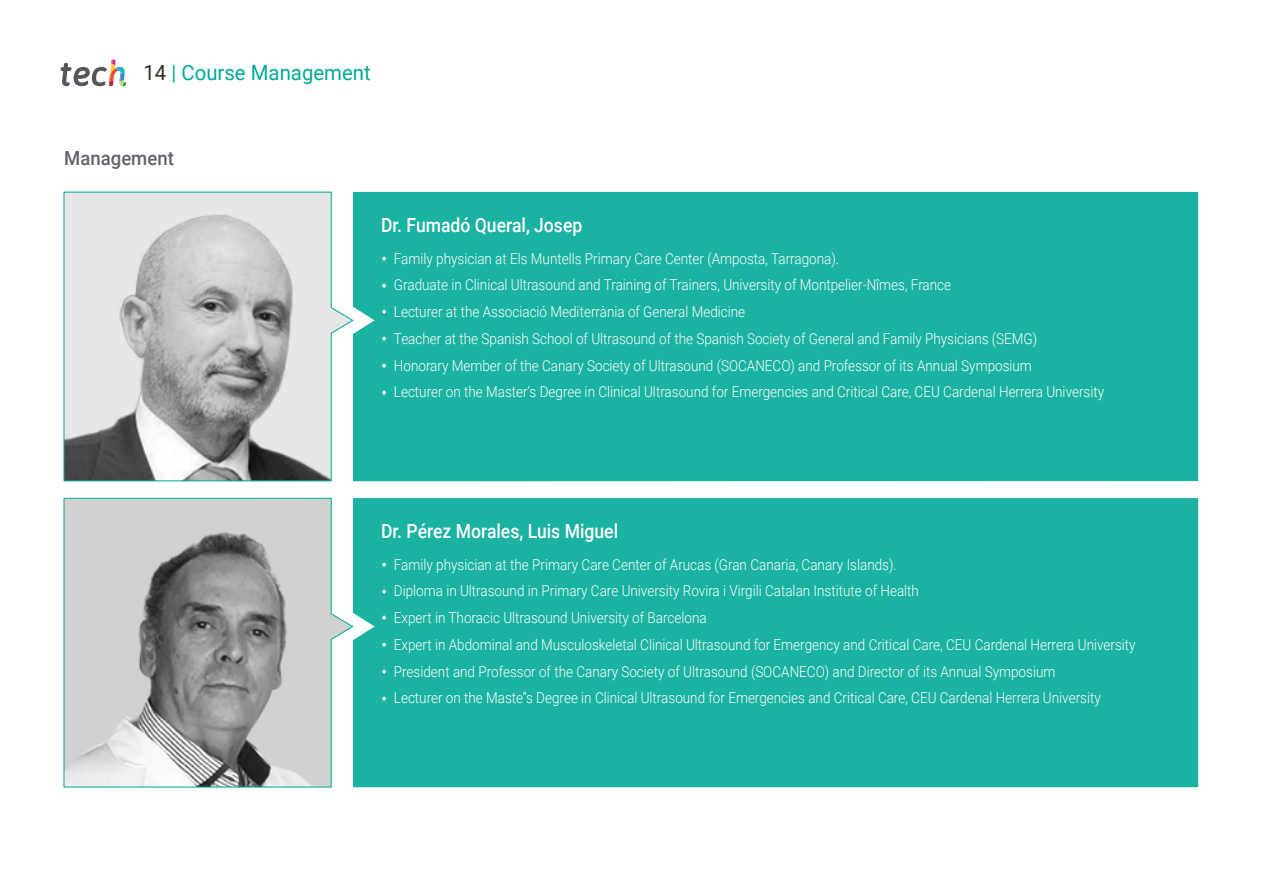
<style>
.page{position:relative;width:1263px;height:893px;background:#fff}
.page>*{position:absolute;margin:0;border:0;box-sizing:border-box;transform-origin:0 0}
.t1{font:21px "Roboto";color:#00aa97}
.t2{font:500 19.5px "Roboto";color:#fff;scale:.9 1}
.t3{font:500 19.5px "Roboto";color:#61646a;scale:.95 1}
.t4{font:300 15px/26.7px "Roboto";color:#fff;scale:.9 1}
.s1{color:#312e20}
</style>
<div class="page">
<svg style="left:61px;top:60px;width:65px;height:27px"></svg>
<div style="left:353px;top:192px;width:845px;height:289px;background:#1ab2a1"></div>
<div style="left:353px;top:498px;width:845px;height:289px;background:#1ab2a1"></div>
<svg style="left:64px;top:192px;width:289px;height:289px;background:#c3c5c5"></svg>
<svg style="left:64px;top:498px;width:289px;height:289px;background:#b7b9b9"></svg>
<svg style="left:382px;top:256px;width:4px;height:5px"></svg>
<svg style="left:382px;top:283px;width:4px;height:5px"></svg>
<svg style="left:382px;top:310px;width:4px;height:5px"></svg>
<svg style="left:382px;top:336px;width:4px;height:5px"></svg>
<svg style="left:382px;top:363px;width:4px;height:5px"></svg>
<svg style="left:382px;top:390px;width:4px;height:5px"></svg>
<svg style="left:382px;top:562px;width:4px;height:5px"></svg>
<svg style="left:382px;top:589px;width:4px;height:5px"></svg>
<svg style="left:382px;top:615px;width:4px;height:5px"></svg>
<svg style="left:382px;top:642px;width:4px;height:5px"></svg>
<svg style="left:382px;top:669px;width:4px;height:5px"></svg>
<svg style="left:382px;top:696px;width:4px;height:5px"></svg>
<h1 class="t1" style="left:144px;top:58px;width:229px"><span class="s1">14</span> | Course Management</h1>
<h2 class="t3" style="left:64px;top:145px;width:117px">Management</h2>
<h2 class="t2" style="left:381px;top:211px;width:225px">Dr. Fumadó Queral, Josep</h2>
<p class="t4" style="left:394px;top:244px;width:791px">Family physician at Els Muntells Primary Care Center (Amposta, Tarragona).<br>Graduate in Clinical Ultrasound and Training of Trainers, University of Montpelier-Nîmes, France<br>Lecturer at the Associació Mediterrània of General Medicine<br>Teacher at the Spanish School of Ultrasound of the Spanish Society of General and Family Physicians (SEMG)<br>Honorary Member of the Canary Society of Ultrasound (SOCANECO) and Professor of its Annual Symposium<br>Lecturer on the Master’s Degree in Clinical Ultrasound for Emergencies and Critical Care, CEU Cardenal Herrera University</p>
<h2 class="t2" style="left:381px;top:517px;width:265px">Dr. Pérez Morales, Luis Miguel</h2>
<p class="t4" style="left:394px;top:550px;width:826px">Family physician at the Primary Care Center of Arucas (Gran Canaria, Canary Islands).<br>Diploma in Ultrasound in Primary Care University Rovira i Virgili Catalan Institute of Health<br>Expert in Thoracic Ultrasound University of Barcelona<br>Expert in Abdominal and Musculoskeletal Clinical Ultrasound for Emergency and Critical Care, CEU Cardenal Herrera University President and Professor of the Canary Society of Ultrasound (SOCANECO) and Director of its Annual Symposium<br>Lecturer on the Maste’'s Degree in Clinical Ultrasound for Emergencies and Critical Care, CEU Cardenal Herrera University</p>
</div>
